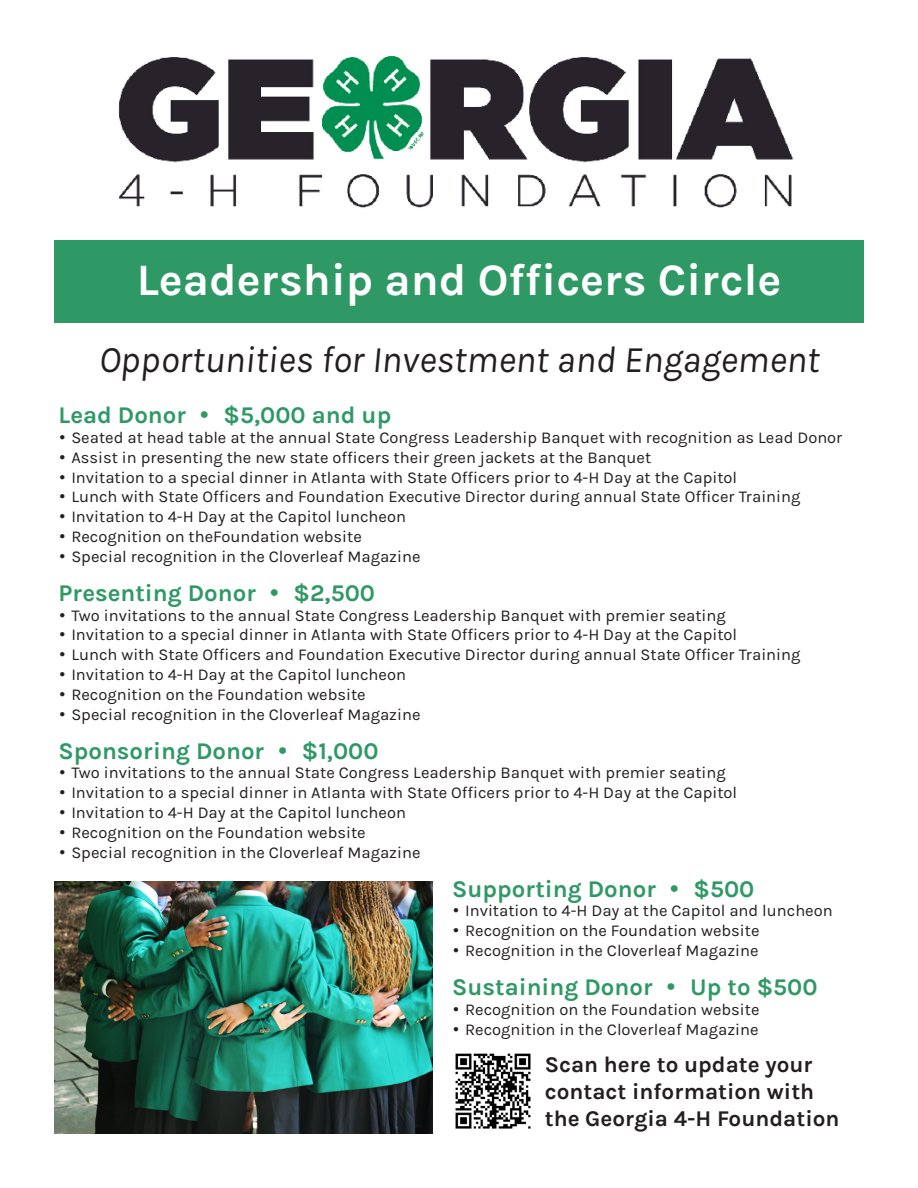
<style>
.page{position:relative;width:918px;height:1188px;background:#fff}
.page>*{position:absolute;margin:0;border:0;box-sizing:border-box;transform-origin:0 0}
.t1{font:700 45px "Karla";color:#fff}
.t2{font:italic 37.5px "Karla";color:#231f20}
.t3{font:700 24px "Karla";color:#2f9966}
.t4{font:700 22.5px/27px "Karla";color:#231f20}
.t5{font:16.5px "Karla";color:#231f20}
.s1{font-family:"Gotham";font-weight:500}
.s2{font-family:"Gotham"}
</style>
<div class="page">
<img style="left:118px;top:56px;width:676px;height:152px">
<div style="left:54px;top:240px;width:810px;height:83px;background:#2f9966"></div>
<img style="left:55px;top:881px;width:377px;height:253px">
<img style="left:455px;top:1053px;width:76px;height:76px">
<p class="t1" style="left:137px;top:254px;width:646px">Leadership and Officers Circle</p>
<p class="t2" style="left:98px;top:339px;width:723px">Opportunities for Investment and Engagement</p>
<p class="t3" style="left:58px;top:401px;width:334px">Lead Donor <span class="s1">•</span> $5,000 and up</p>
<p class="t5" style="left:58px;top:428px;width:786px"><span class="s2">•</span> Seated at head table at the annual State Congress Leadership Banquet with recognition as Lead Donor</p>
<p class="t5" style="left:58px;top:448px;width:594px"><span class="s2">•</span> Assist in presenting the new state officers their green jackets at the Banquet</p>
<p class="t5" style="left:58px;top:468px;width:680px"><span class="s2">•</span> Invitation to a special dinner in Atlanta with State Officers prior to 4-H Day at the Capitol</p>
<p class="t5" style="left:58px;top:488px;width:743px"><span class="s2">•</span> Lunch with State Officers and Foundation Executive Director during annual State Officer Training</p>
<p class="t5" style="left:58px;top:508px;width:349px"><span class="s2">•</span> Invitation to 4-H Day at the Capitol luncheon</p>
<p class="t5" style="left:58px;top:527px;width:305px"><span class="s2">•</span> Recognition on theFoundation website</p>
<p class="t5" style="left:58px;top:547px;width:364px"><span class="s2">•</span> Special recognition in the Cloverleaf Magazine</p>
<p class="t3" style="left:58px;top:579px;width:318px">Presenting Donor <span class="s1">•</span> $2,500</p>
<p class="t5" style="left:58px;top:606px;width:669px"><span class="s2">•</span> Two invitations to the annual State Congress Leadership Banquet with premier seating</p>
<p class="t5" style="left:58px;top:626px;width:680px"><span class="s2">•</span> Invitation to a special dinner in Atlanta with State Officers prior to 4-H Day at the Capitol</p>
<p class="t5" style="left:58px;top:646px;width:743px"><span class="s2">•</span> Lunch with State Officers and Foundation Executive Director during annual State Officer Training</p>
<p class="t5" style="left:58px;top:665px;width:349px"><span class="s2">•</span> Invitation to 4-H Day at the Capitol luncheon</p>
<p class="t5" style="left:58px;top:685px;width:309px"><span class="s2">•</span> Recognition on the Foundation website</p>
<p class="t5" style="left:58px;top:705px;width:364px"><span class="s2">•</span> Special recognition in the Cloverleaf Magazine</p>
<p class="t3" style="left:58px;top:737px;width:322px">Sponsoring Donor <span class="s1">•</span> $1,000</p>
<p class="t5" style="left:58px;top:764px;width:669px"><span class="s2">•</span> Two invitations to the annual State Congress Leadership Banquet with premier seating</p>
<p class="t5" style="left:58px;top:784px;width:680px"><span class="s2">•</span> Invitation to a special dinner in Atlanta with State Officers prior to 4-H Day at the Capitol</p>
<p class="t5" style="left:58px;top:803px;width:349px"><span class="s2">•</span> Invitation to 4-H Day at the Capitol luncheon</p>
<p class="t5" style="left:58px;top:823px;width:309px"><span class="s2">•</span> Recognition on the Foundation website</p>
<p class="t5" style="left:58px;top:843px;width:364px"><span class="s2">•</span> Special recognition in the Cloverleaf Magazine</p>
<p class="t3" style="left:452px;top:875px;width:304px">Supporting Donor <span class="s1">•</span> $500</p>
<p class="t5" style="left:452px;top:902px;width:382px"><span class="s2">•</span> Invitation to 4-H Day at the Capitol and luncheon</p>
<p class="t5" style="left:452px;top:922px;width:309px"><span class="s2">•</span> Recognition on the Foundation website</p>
<p class="t5" style="left:452px;top:941px;width:308px"><span class="s2">•</span> Recognition in the Cloverleaf Magazine</p>
<p class="t3" style="left:452px;top:973px;width:367px">Sustaining Donor <span class="s1">•</span> Up to $500</p>
<p class="t5" style="left:452px;top:1000px;width:309px"><span class="s2">•</span> Recognition on the Foundation website</p>
<p class="t5" style="left:452px;top:1020px;width:308px"><span class="s2">•</span> Recognition in the Cloverleaf Magazine</p>
<p class="t4" style="left:545px;top:1051px;width:296px">Scan here to update your contact information with the Georgia 4-H Foundation</p>
</div>
